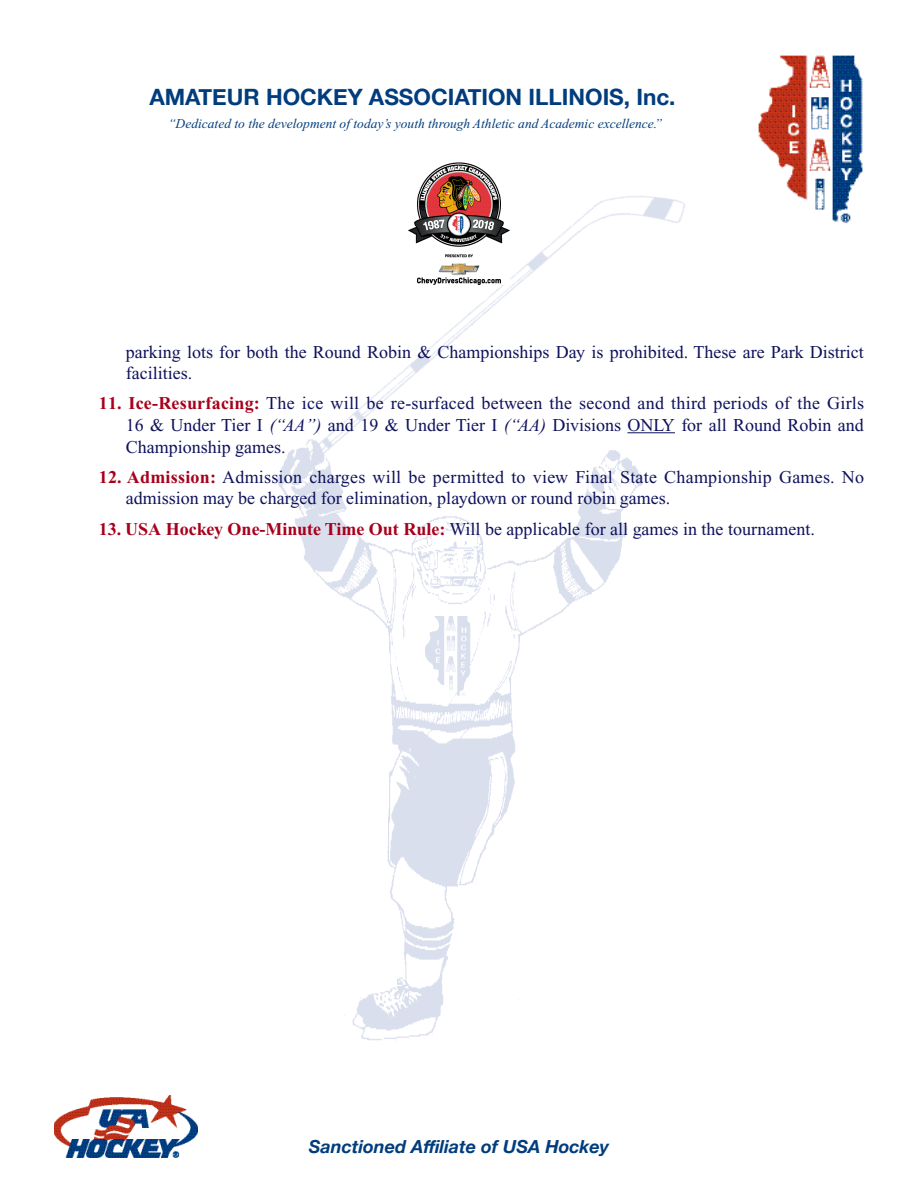
<style>
.page{position:relative;width:918px;height:1188px;background:#fff}
.page>*{position:absolute;margin:0;border:0;box-sizing:border-box;transform-origin:0 0}
.t1{font:700 22.5px "Helvetica Neue";color:#013d7d}
.Default{font:18px/21.6px "Times New Roman";color:#0f125b}
.t2{font:italic 700 18px "Helvetica Neue";color:#013d7d}
.t3{font:italic 13.5px "Times New Roman";color:#013d7d}
.s1{font-weight:700;color:#a7001c}
.s2{font-style:italic}
</style>
<div class="page">
<img style="left:278px;top:452px;width:343px;height:588px">
<img style="left:289px;top:162px;width:396px;height:393px">
<img style="left:758px;top:55px;width:105px;height:169px">
<img style="left:54px;top:1095px;width:143px;height:63px">
<hr style="left:627px;top:432px;width:48px;height:1px;background:#0f125b">
<img style="left:408px;top:163px;width:102px;height:122px">
<p class="t1" style="left:149px;top:80px;width:528px">AMATEUR HOCKEY ASSOCIATION ILLINOIS, Inc.</p>
<p class="t3" style="left:168px;top:116px;width:495px">“Dedicated to the development of today’s youth through Athletic and Academic excellence.”</p>
<p class="Default" style="left:126px;top:341px;width:740px">parking lots for both the Round Robin &amp; Championships Day is prohibited. These are Park District facilities.</p>
<p class="Default" style="left:126px;top:393px;width:740px;text-align:justify;text-indent:-27px"><span class="s1">11. Ice-Resurfacing:</span> The ice will be re-surfaced between the second and third periods of the Girls 16 &amp; Under Tier I <span class="s2">(“AA”)</span> and 19 &amp; Under Tier I <span class="s2">(“AA)</span> Divisions ONLY for all Round Robin and Championship games.</p>
<p class="Default" style="left:126px;top:466px;width:740px;text-indent:-27px"><span class="s1">12. Admission:</span> Admission charges will be permitted to view Final State Championship Games. No admission may be charged for elimination, playdown or round robin games.</p>
<p class="Default" style="left:99px;top:518px;width:718px"><span class="s1">13. USA Hockey One-Minute Time Out Rule:</span> Will be applicable for all games in the tournament.</p>
<p class="t2" style="left:309px;top:1133px;width:302px">Sanctioned Affiliate of USA Hockey</p>
</div>
